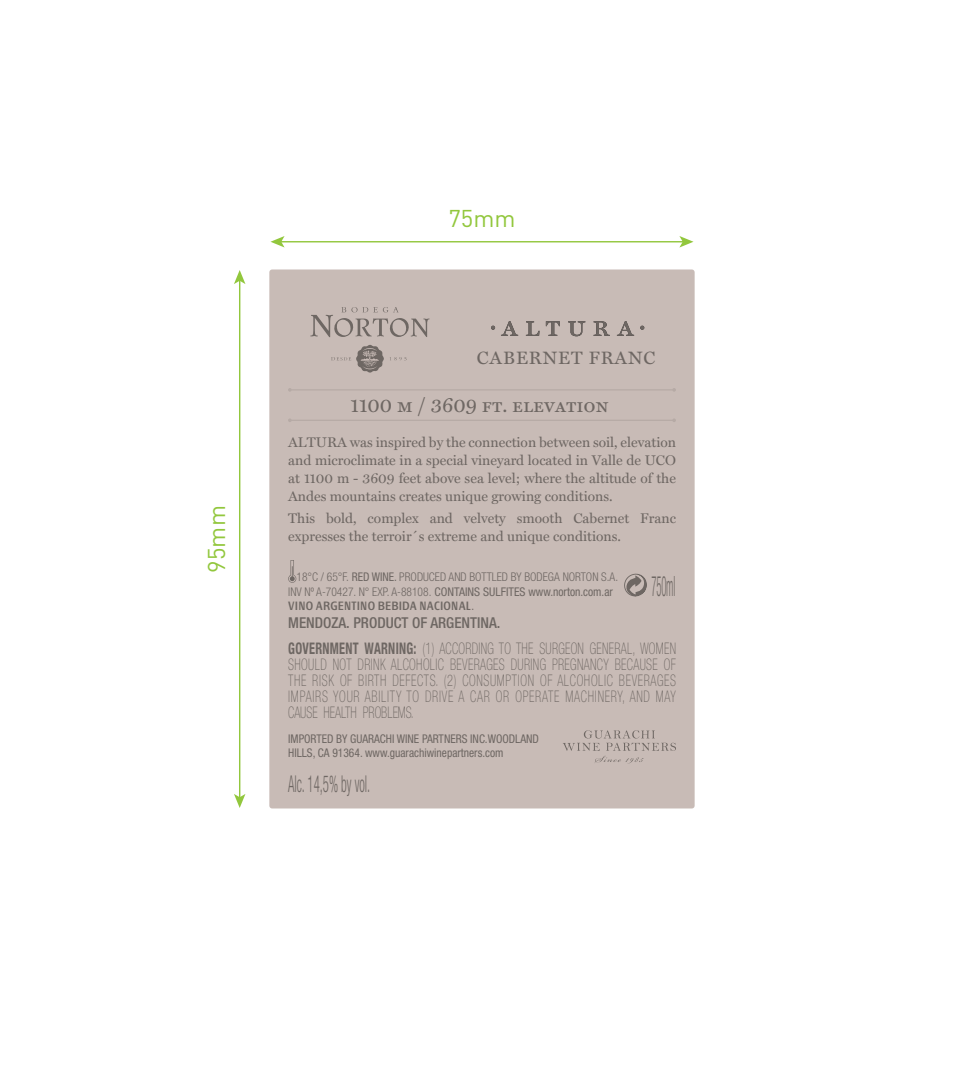
<style>
.page{position:relative;width:964px;height:1078px;background:#fff}
.page>*{position:absolute;margin:0;border:0;box-sizing:border-box;transform-origin:0 0}
.t1{font:300 condensed 28px "Helvetica Neue LT Std";letter-spacing:-.02em;color:#6e6763;scale:.38 1}
.t2{font:24px "DIN Pro";color:#92c73d}
.t3{font:300 condensed 23.2px "Helvetica Neue LT Std";color:#6e6763;scale:.55 1}
.t4{font:20px "Miller Text SC";color:#6e6763}
.t5{font:18px "Miller Text SC";letter-spacing:.05em;color:#6e6763}
.t6{font:100 condensed 16px/16px "Helvetica Neue LT Std";letter-spacing:.06em;color:#6e6763;text-align:justify;scale:.77 1}
.t7{font:500 condensed 15px "Helvetica Neue LT Std";color:#6e6763}
.t8{font:14px/18px "Miller Text Roman";color:#6e6763;text-align:justify}
.t9{font:300 condensed 12px/14.4px "Helvetica Neue LT Std";color:#6e6763;scale:.96 1}
.t10{font:condensed 12px/14.4px "Helvetica Neue LT Std";color:#6e6763;scale:.96 1}
.t11{font:600 12px "Fontana ND Cc Os F";letter-spacing:.02em;color:#6e6763}
.s1{font-weight:400}
.s2{font-family:"Helvetica Neue LT Std";font-weight:300}
.s3{font-weight:700}
</style>
<div class="page">
<hr style="left:239px;top:280px;width:1px;height:517px;background:#92c73d">
<svg style="left:234px;top:793px;width:11px;height:14px"></svg>
<svg style="left:234px;top:270px;width:11px;height:14px"></svg>
<hr style="left:280px;top:241px;width:403px;height:1px;background:#92c73d">
<svg style="left:270px;top:236px;width:15px;height:11px"></svg>
<svg style="left:679px;top:236px;width:14px;height:11px"></svg>
<div style="left:269px;top:269px;width:425px;height:539px;background:#c8bbb6;border-radius:3px"></div>
<svg style="left:310px;top:307px;width:119px;height:30px"></svg>
<svg style="left:331px;top:345px;width:75px;height:28px"></svg>
<svg style="left:288px;top:419px;width:388px;height:3px"></svg>
<svg style="left:288px;top:388px;width:388px;height:3px"></svg>
<svg style="left:491px;top:325px;width:4px;height:4px"></svg>
<svg style="left:501px;top:321px;width:17px;height:15px"></svg>
<svg style="left:526px;top:321px;width:13px;height:15px"></svg>
<svg style="left:546px;top:321px;width:14px;height:15px"></svg>
<svg style="left:568px;top:321px;width:17px;height:15px"></svg>
<svg style="left:593px;top:321px;width:17px;height:15px"></svg>
<svg style="left:617px;top:321px;width:17px;height:15px"></svg>
<svg style="left:640px;top:325px;width:4px;height:4px"></svg>
<svg style="left:624px;top:573px;width:23px;height:24px"></svg>
<svg style="left:563px;top:730px;width:113px;height:33px"></svg>
<svg style="left:288px;top:560px;width:8px;height:22px"></svg>
<h2 class="t2" style="left:198px;top:572px;width:69px;rotate:-90deg">95mm</h2>
<h2 class="t2" style="left:448px;top:200px;width:69px">75mm</h2>
<p class="t5" style="left:477px;top:347px;width:180px">CABERNET FRANC</p>
<h3 class="t4" style="left:351px;top:393px;width:259px">1100 m / 3609 ft. elevation</h3>
<p class="t8" style="left:288px;top:433px;width:389px">ALTURA was inspired by the connection between soil, elevation and microclimate in a special vineyard located in Valle de UCO at 1100 m - 3609 feet above sea level; where the altitude of the Andes mountains creates unique growing conditions.</p>
<p class="t8" style="left:288px;top:509px;width:389px">This bold, complex and velvety smooth Cabernet Franc expresses the terroir´s extreme and unique conditions.</p>
<p class="t9" style="left:288px;top:569px;width:345px;text-indent:8px">18°C / 65°F. <span class="s1">RED WINE.</span> PRODUCED AND BOTTLED BY BODEGA NORTON S.A.<br>INV Nº A-70427. N° EXP. A-88108. <span class="s1">CONTAINS SULFITES www.norton.com.ar</span></p>
<p class="t11" style="left:288px;top:600px;width:188px">VINO ARGENTINO BEBIDA NACIONAL<span class="s2">.</span></p>
<p class="t7" style="left:288px;top:614px;width:214px">MENDOZA. PRODUCT OF ARGENTINA.</p>
<h1 class="t1" style="left:651px;top:569px;width:64px">750ml</h1>
<p class="t6" style="left:288px;top:639px;width:505px"><span class="s3">GOVERNMENT WARNING:</span> (1) ACCORDING TO THE SURGEON GENERAL, WOMEN SHOULD NOT DRINK ALCOHOLIC BEVERAGES DURING PREGNANCY BECAUSE OF THE RISK OF BIRTH DEFECTS. (2) CONSUMPTION OF ALCOHOLIC BEVERAGES IMPAIRS YOUR ABILITY TO DRIVE A CAR OR OPERATE MACHINERY, AND MAY CAUSE HEALTH PROBLEMS.</p>
<p class="t10" style="left:288px;top:731px;width:263px">IMPORTED BY GUARACHI WINE PARTNERS INC.WOODLAND<br>HILLS, CA 91364. www.guarachiwinepartners.com</p>
<h3 class="t3" style="left:288px;top:770px;width:151px">Alc. 14,5% by vol.</h3>
</div>
